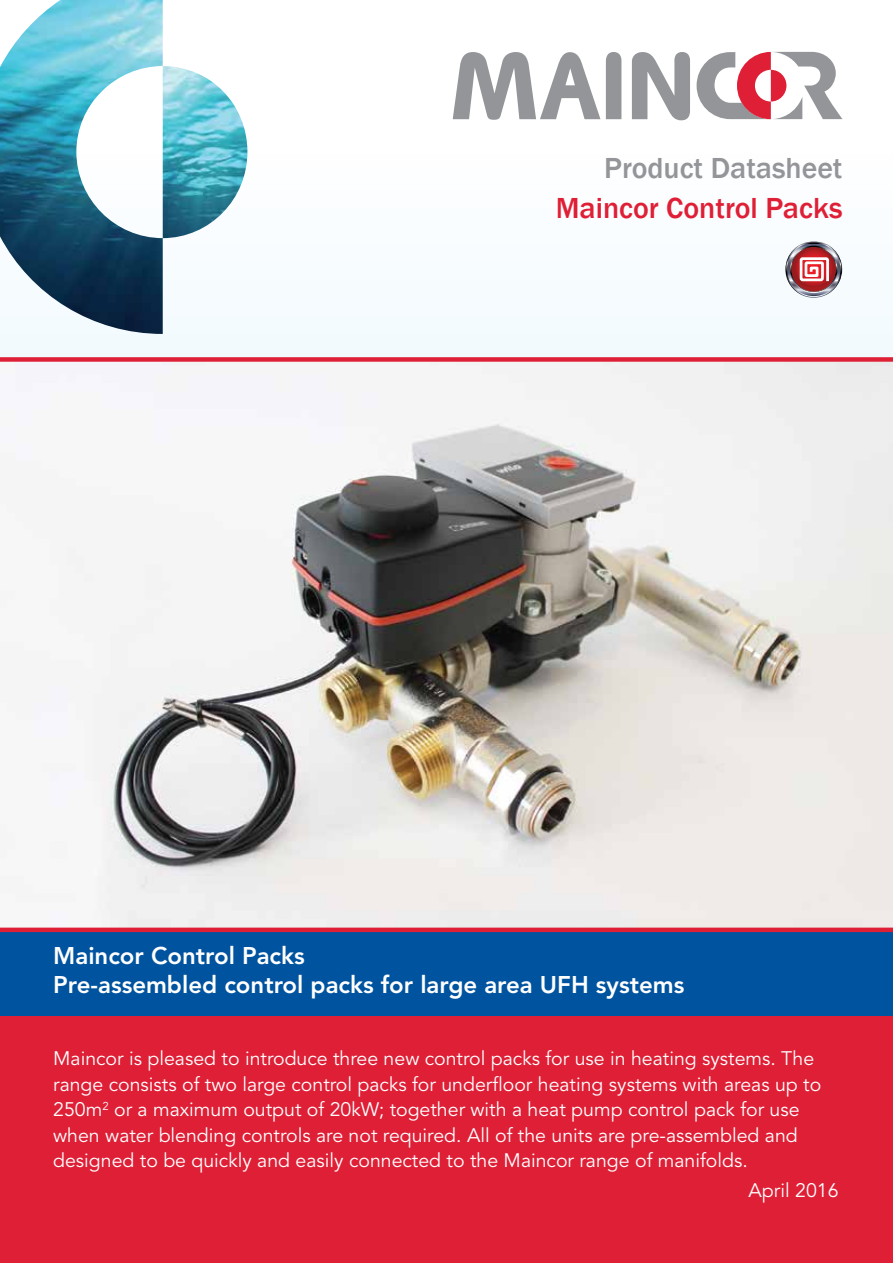
<style>
.page{position:relative;width:893px;height:1263px;background:#fbfdff}
.page>*{position:absolute;margin:0;border:0;box-sizing:border-box;transform-origin:0 0}
.t1{font:500 29.85px "Franklin Gothic";color:#df1f36}
.t2{font:500 29.85px "Franklin Gothic";color:#939598}
.t3{font:800 24px/28.8px "Avenir LT Std";color:#fff}
.t4{font:19.5px/25.5px "Avenir LT Std";color:#fff}
</style>
<div class="page">
<svg style="left:697px;top:52px;width:145px;height:67px"></svg>
<svg style="left:632px;top:52px;width:58px;height:68px"></svg>
<svg style="left:453px;top:52px;width:169px;height:68px"></svg>
<img style="left:0;top:0;width:247px;height:334px">
<svg style="left:785px;top:241px;width:57px;height:57px"></svg>
<div style="left:0;top:930px;width:893px;height:333px;background:#df1f36"></div>
<div style="left:0;top:930px;width:893px;height:85px;background:#00539f"></div>
<svg style="left:0;top:357px;width:893px;height:575px"></svg>
<h1 class="t2" style="left:604px;top:150px;width:240px">Product Datasheet</h1>
<h1 class="t1" style="left:556px;top:189px;width:288px">Maincor Control Packs</h1>
<p class="t3" style="left:53px;top:941px;width:633px">Maincor Control Packs<br>Pre-assembled control packs for large area UFH systems</p>
<p class="t4" style="left:53px;top:1046px;width:770px">Maincor is pleased to introduce three new control packs for use in heating systems. The range consists of two large control packs for underfloor heating systems with areas up to 250m<sup>2</sup> or a maximum output of 20kW; together with a heat pump control pack for use when water blending controls are not required. All of the units are pre-assembled and designed to be quickly and easily connected to the Maincor range of manifolds.</p>
<p class="t4" style="left:749px;top:1178px;width:91px">April 2016</p>
</div>
